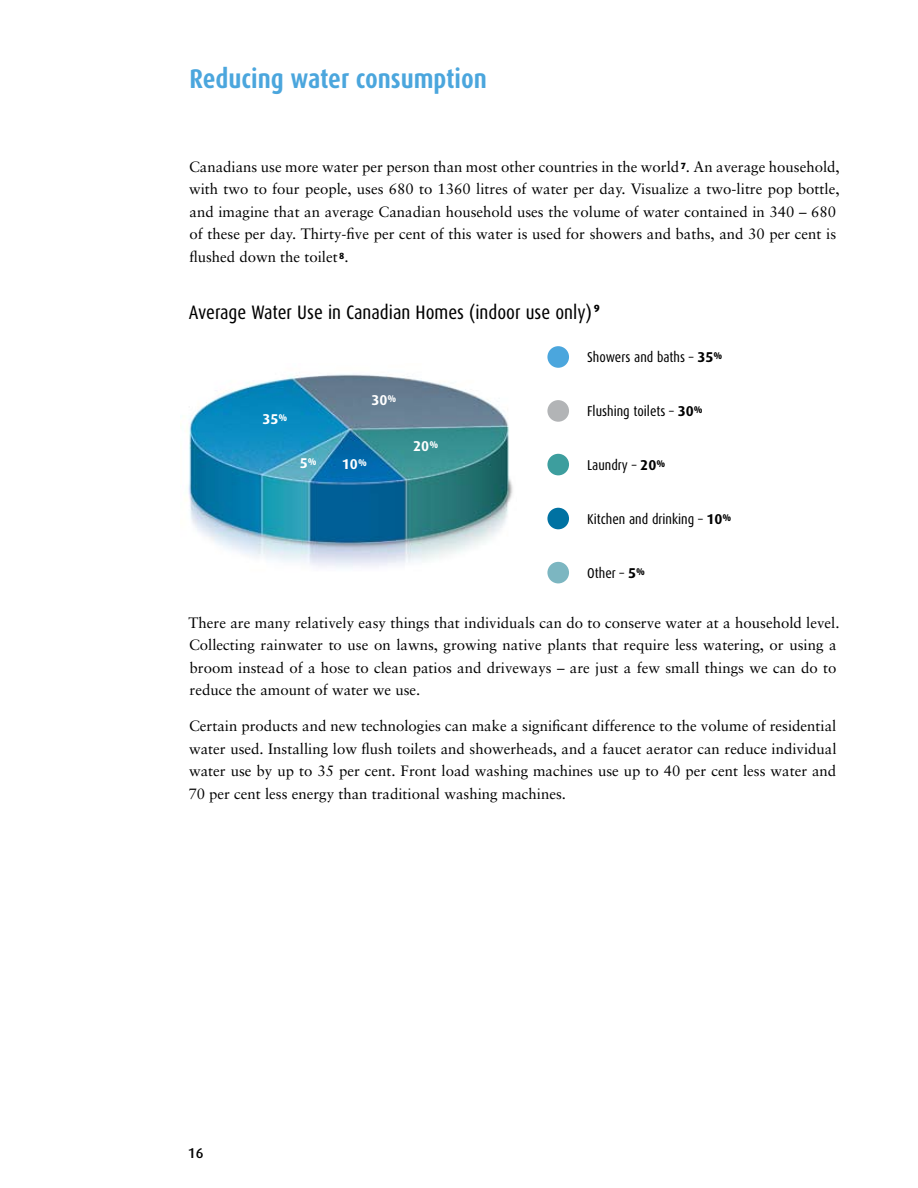
<style>
.page{position:relative;width:918px;height:1188px;background:#fff}
.page>*{position:absolute;margin:0;border:0;box-sizing:border-box;transform-origin:0 0}
.t1{font:700 27px "Dax Condensed";color:#4ba6dd}
.t2{font:19.5px "Dax Condensed";color:#000}
.t3{font:15px/22.5px "Sabon";color:#000}
.t4{font:14.25px "Dax Condensed";color:#000}
.t5{font:700 14.25px "Dax";color:#fff}
.t6{font:500 14.25px "Dax";color:#000}
.s1{font-family:"Dax";font-weight:700}
</style>
<div class="page">
<img style="left:180px;top:374px;width:333px;height:194px">
<div style="left:547px;top:346px;width:22px;height:22px;background:#4ba6dd;border-radius:50%"></div>
<div style="left:547px;top:454px;width:22px;height:21px;background:#3d9e9e;border-radius:50%"></div>
<div style="left:547px;top:400px;width:22px;height:22px;background:#b2b4b6;border-radius:50%"></div>
<div style="left:547px;top:508px;width:22px;height:21px;background:#0072a2;border-radius:50%"></div>
<div style="left:547px;top:562px;width:22px;height:21px;background:#7cb6c1;border-radius:50%"></div>
<h1 class="t1" style="left:190px;top:64px;width:299px">Reducing water consumption</h1>
<p class="t3" style="left:189px;top:155px;width:652px">Canadians use more water per person than most other countries in the world <sup>7</sup>. An average household, with two to four people, uses 680 to 1360 litres of water per day. Visualize a two-litre pop bottle, and imagine that an average Canadian household uses the volume of water contained in 340 – 680 of these per day. Thirty-five per cent of this water is used for showers and baths, and 30 per cent is flushed down the toilet <sup>8</sup>.</p>
<h2 class="t2" style="left:189px;top:302px;width:412px">Average Water Use in Canadian Homes (indoor use only) <sup>9</sup></h2>
<p class="t5" style="left:262px;top:411px;width:26px">35<sup>%</sup></p>
<p class="t5" style="left:372px;top:392px;width:26px">30<sup>%</sup></p>
<p class="t5" style="left:300px;top:455px;width:18px">5<sup>%</sup></p>
<p class="t5" style="left:342px;top:456px;width:26px">10<sup>%</sup></p>
<p class="t5" style="left:413px;top:438px;width:26px">20<sup>%</sup></p>
<p class="t4" style="left:587px;top:349px;width:137px">Showers and baths – <span class="s1">35</span><sup>%</sup></p>
<p class="t4" style="left:587px;top:403px;width:117px">Flushing toilets – <span class="s1">30</span><sup>%</sup></p>
<p class="t4" style="left:587px;top:457px;width:79px">Laundry – <span class="s1">20</span><sup>%</sup></p>
<p class="t4" style="left:587px;top:511px;width:146px">Kitchen and drinking – <span class="s1">10</span><sup>%</sup></p>
<p class="t4" style="left:587px;top:565px;width:59px">Other – <span class="s1">5</span><sup>%</sup></p>
<p class="t3" style="left:189px;top:611px;width:652px">There are many relatively easy things that individuals can do to conserve water at a household level.<br>Collecting rainwater to use on lawns, growing native plants that require less watering, or using a broom instead of a hose to clean patios and driveways – are just a few small things we can do to reduce the amount of water we use.</p>
<p class="t3" style="left:188px;top:714px;width:650px;text-align:justify">Certain products and new technologies can make a significant difference to the volume of residential water used. Installing low flush toilets and showerheads, and a faucet aerator can reduce individual water use by up to 35 per cent. Front load washing machines use up to 40 per cent less water and 70 per cent less energy than traditional washing machines.</p>
<p class="t6" style="left:188px;top:1146px;width:17px">16</p>
</div>
